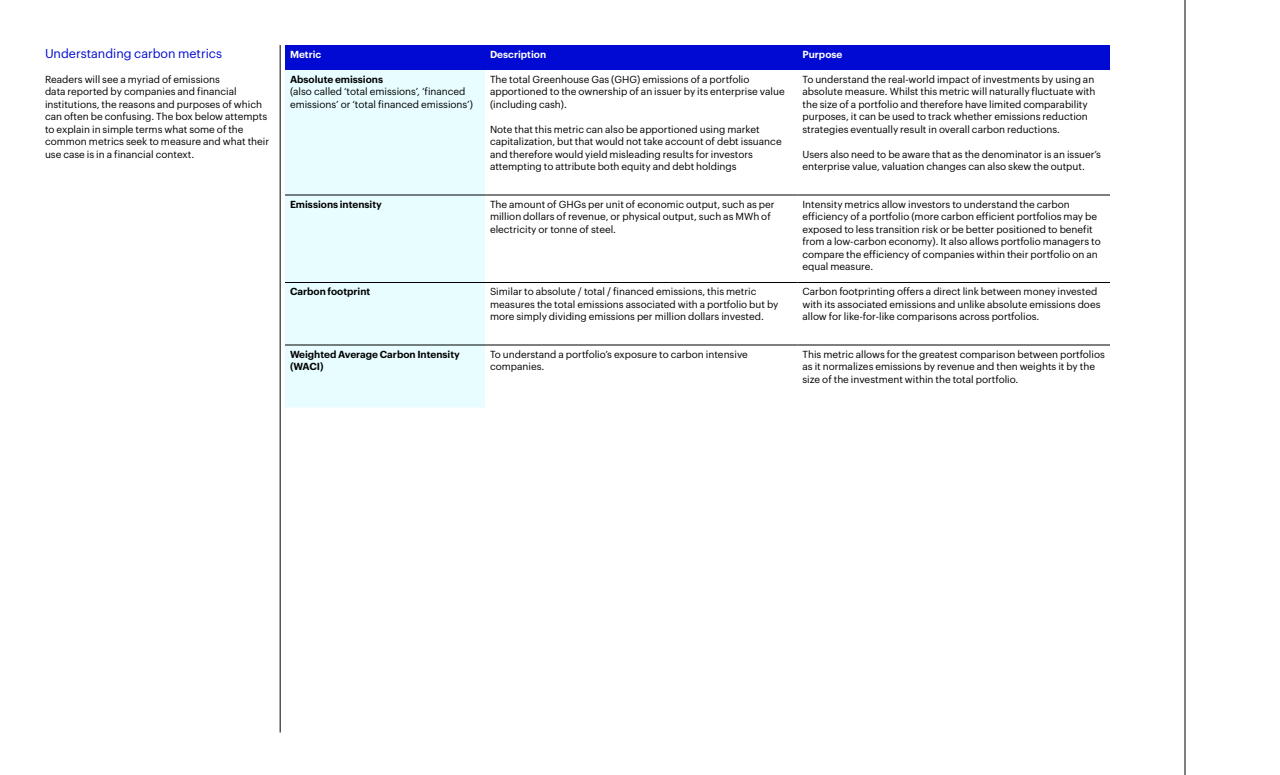
<style>
.page{position:relative;width:1280px;height:775px;background:#fff}
.page>*{position:absolute;margin:0;border:0;box-sizing:border-box;transform-origin:0 0}
.Sub-sub-section_titl{font:12.5px "Graphik";color:#000ad2}
.Body__no_indent___P{font:10px/12.5px "Graphik";color:#000}
.Body__no_indent___P-2{font:600 10px/12.5px "Graphik";color:#000}
.List_sub-head__H6{font:600 10px "Graphik";color:#fff}
</style>
<div class="page">
<hr style="left:1185px;top:0;width:1px;height:775px;background:#000">
<div style="left:285px;top:45px;width:825px;height:25px;background:#000ad2"></div>
<div style="left:285px;top:70px;width:200px;height:338px;background:#e7fdff"></div>
<svg style="left:485px;top:194px;width:625px;height:151px"></svg>
<hr style="left:285px;top:195px;width:200px;height:1px;background:#000">
<hr style="left:485px;top:195px;width:313px;height:1px;background:#000">
<hr style="left:798px;top:195px;width:312px;height:1px;background:#000">
<hr style="left:285px;top:282px;width:200px;height:1px;background:#000">
<hr style="left:485px;top:282px;width:313px;height:1px;background:#000">
<hr style="left:798px;top:282px;width:312px;height:1px;background:#000">
<hr style="left:285px;top:345px;width:200px;height:1px;background:#000">
<hr style="left:485px;top:345px;width:313px;height:1px;background:#000">
<hr style="left:798px;top:345px;width:312px;height:1px;background:#000">
<hr style="left:280px;top:45px;width:1px;height:687px;background:#000">
<h3 class="Sub-sub-section_titl" style="left:45px;top:44px;width:179px">Understanding carbon metrics</h3>
<p class="Body__no_indent___P" style="left:45px;top:72px;width:226px">Readers will see a myriad of emissions<br>data reported by companies and financial institutions, the reasons and purposes of which can often be confusing. The box below attempts to explain in simple terms what some of the common metrics seek to measure and what their use case is in a financial context.</p>
<h6 class="List_sub-head__H6" style="left:290px;top:46px;width:33px">Metric</h6>
<h6 class="List_sub-head__H6" style="left:490px;top:46px;width:58px">Description</h6>
<h6 class="List_sub-head__H6" style="left:802px;top:46px;width:41px">Purpose</h6>
<p class="Body__no_indent___P-2" style="left:290px;top:72px;width:95px">Absolute emissions</p>
<p class="Body__no_indent___P" style="left:290px;top:84px;width:185px">(also called ‘total emissions’, ‘financed emissions’ or ‘total financed emissions’)</p>
<p class="Body__no_indent___P" style="left:490px;top:72px;width:296px">The total Greenhouse Gas (GHG) emissions of a portfolio apportioned to the ownership of an issuer by its enterprise value (including cash).</p>
<p class="Body__no_indent___P" style="left:490px;top:122px;width:293px">Note that this metric can also be apportioned using market capitalization, but that would not take account of debt issuance and therefore would yield misleading results for investors attempting to attribute both equity and debt holdings</p>
<p class="Body__no_indent___P" style="left:802px;top:72px;width:294px">To understand the real-world impact of investments by using an absolute measure. Whilst this metric will naturally fluctuate with the size of a portfolio and therefore have limited comparability purposes, it can be used to track whether emissions reduction strategies eventually result in overall carbon reductions.</p>
<p class="Body__no_indent___P" style="left:802px;top:147px;width:300px">Users also need to be aware that as the denominator is an issuer’s enterprise value, valuation changes can also skew the output.</p>
<p class="Body__no_indent___P-2" style="left:290px;top:197px;width:93px">Emissions intensity</p>
<p class="Body__no_indent___P" style="left:490px;top:197px;width:286px">The amount of GHGs per unit of economic output, such as per million dollars of revenue, or physical output, such as MWh of electricity or tonne of steel.</p>
<p class="Body__no_indent___P" style="left:802px;top:197px;width:300px">Intensity metrics allow investors to understand the carbon efficiency of a portfolio (more carbon efficient portfolios may be exposed to less transition risk or be better positioned to benefit from a low-carbon economy). It also allows portfolio managers to compare the efficiency of companies within their portfolio on an equal measure.</p>
<p class="Body__no_indent___P-2" style="left:290px;top:284px;width:82px">Carbon footprint</p>
<p class="Body__no_indent___P" style="left:490px;top:284px;width:290px">Similar to absolute / total / financed emissions, this metric measures the total emissions associated with a portfolio but by more simply dividing emissions per million dollars invested.</p>
<p class="Body__no_indent___P" style="left:802px;top:284px;width:300px">Carbon footprinting offers a direct link between money invested with its associated emissions and unlike absolute emissions does allow for like-for-like comparisons across portfolios.</p>
<p class="Body__no_indent___P-2" style="left:290px;top:347px;width:171px">Weighted Average Carbon Intensity (WACI)</p>
<p class="Body__no_indent___P" style="left:490px;top:347px;width:259px">To understand a portfolio’s exposure to carbon intensive companies.</p>
<p class="Body__no_indent___P" style="left:802px;top:347px;width:304px">This metric allows for the greatest comparison between portfolios as it normalizes emissions by revenue and then weights it by the size of the investment within the total portfolio.</p>
</div>
